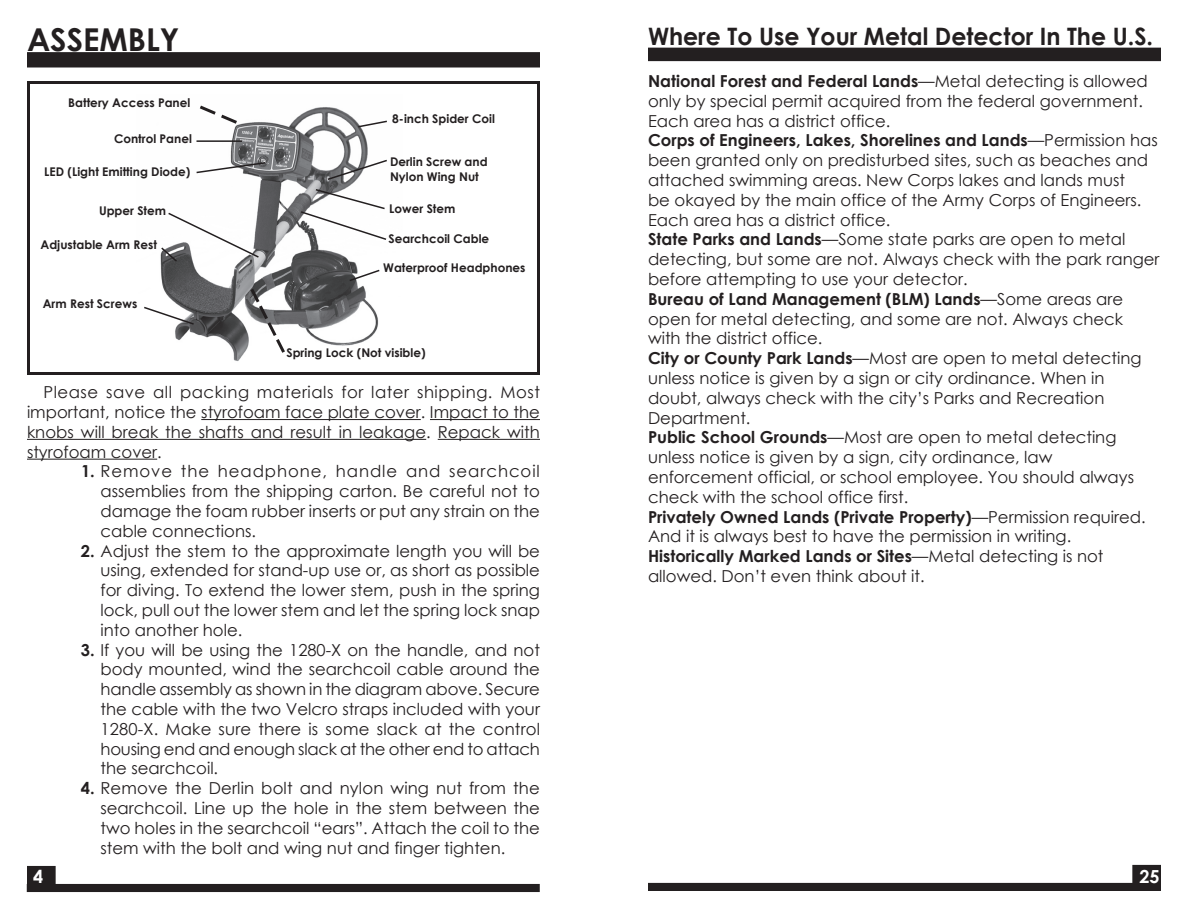
<style>
.page{position:relative;width:1188px;height:918px;background:#fff}
.page>*{position:absolute;margin:0;border:0;box-sizing:border-box;transform-origin:0 0}
.t1{font:700 31.5px "Century Gothic";color:#231f20}
.t2{font:700 24px "Century Gothic";color:#231f20}
.t3{font:700 18px "Century Gothic";color:#fff}
.t4{font:16.5px/19.8px "Century Gothic";color:#231f20;text-align:justify}
.t5{font:700 12px/14.4px "Century Gothic";color:#231f20}
.s1{font-weight:700}
</style>
<div class="page">
<img style="left:160px;top:107px;width:219px;height:254px">
<svg style="left:196px;top:105px;width:44px;height:21px"></svg>
<hr style="left:196px;top:140px;width:46px;height:2px;background:#231f20">
<svg style="left:195px;top:161px;width:72px;height:13px"></svg>
<svg style="left:160px;top:211px;width:100px;height:52px"></svg>
<svg style="left:144px;top:306px;width:51px;height:20px"></svg>
<svg style="left:248px;top:285px;width:40px;height:71px"></svg>
<svg style="left:348px;top:269px;width:32px;height:13px"></svg>
<svg style="left:299px;top:188px;width:88px;height:53px"></svg>
<svg style="left:326px;top:159px;width:61px;height:22px"></svg>
<svg style="left:357px;top:120px;width:30px;height:9px"></svg>
<div style="left:27px;top:52px;width:513px;height:14px;border:2px solid #231f20"></div>
<div style="left:28px;top:867px;width:27px;height:24px;background:#231f20"></div>
<div style="left:27px;top:866px;width:29px;height:25px;border:2px solid #231f20"></div>
<div style="left:28px;top:885px;width:511px;height:6px;background:#231f20"></div>
<div style="left:27px;top:884px;width:513px;height:8px;border:2px solid #231f20"></div>
<div style="left:28px;top:55px;width:511px;height:12px;background:#231f20"></div>
<div style="left:27px;top:54px;width:513px;height:14px;border:2px solid #231f20"></div>
<hr style="left:201px;top:419px;width:220px;height:1px;background:#231f20">
<hr style="left:430px;top:419px;width:110px;height:1px;background:#231f20">
<hr style="left:27px;top:439px;width:399px;height:1px;background:#231f20">
<hr style="left:438px;top:439px;width:102px;height:1px;background:#231f20">
<hr style="left:27px;top:459px;width:130px;height:1px;background:#231f20">
<div style="left:27px;top:81px;width:513px;height:294px;border:3px solid #231f20"></div>
<div style="left:1133px;top:866px;width:27px;height:24px;background:#231f20"></div>
<div style="left:1132px;top:865px;width:29px;height:25px;border:2px solid #231f20"></div>
<div style="left:649px;top:884px;width:511px;height:6px;background:#231f20"></div>
<div style="left:648px;top:883px;width:513px;height:8px;border:2px solid #231f20"></div>
<div style="left:649px;top:48px;width:511px;height:12px;background:#231f20"></div>
<div style="left:648px;top:48px;width:513px;height:13px;border:2px solid #231f20"></div>
<h1 class="t1" style="left:27px;top:19px;width:154px">ASSEMBLY</h1>
<p class="t5" style="left:68px;top:95px;width:124px">Battery Access Panel</p>
<p class="t5" style="left:114px;top:131px;width:79px">Control Panel</p>
<p class="t5" style="left:44px;top:164px;width:148px">LED (Light Emitting Diode)</p>
<p class="t5" style="left:99px;top:203px;width:69px">Upper Stem</p>
<p class="t5" style="left:40px;top:237px;width:118px">Adjustable Arm Rest</p>
<p class="t5" style="left:43px;top:296px;width:96px">Arm Rest Screws</p>
<p class="t5" style="left:392px;top:111px;width:104px">8-inch Spider Coil</p>
<p class="t5" style="left:390px;top:154px;width:99px">Derlin Screw and<br>Nylon Wing Nut</p>
<p class="t5" style="left:389px;top:201px;width:68px">Lower Stem</p>
<p class="t5" style="left:388px;top:231px;width:102px">Searchcoil Cable</p>
<p class="t5" style="left:383px;top:260px;width:144px">Waterproof Headphones</p>
<p class="t5" style="left:286px;top:345px;width:141px">Spring Lock (Not visible)</p>
<p class="t4" style="left:27px;top:382px;width:515px;text-indent:16px">Please save all packing materials for later shipping. Most important, notice the styrofoam face plate cover. Impact to the knobs will break the shafts and result in leakage. Repack with styrofoam cover.</p>
<p class="t4" style="left:100px;top:461px;width:441px;text-indent:-19px"><span class="s1">1.</span> Remove the headphone, handle and searchcoil assemblies from the shipping carton. Be careful not to damage the foam rubber inserts or put any strain on the cable connections.</p>
<p class="t4" style="left:100px;top:540px;width:441px;text-indent:-20px"><span class="s1">2.</span> Adjust the stem to the approximate length you will be using, extended for stand-up use or, as short as possible for diving. To extend the lower stem, push in the spring lock, pull out the lower stem and let the spring lock snap into another hole.</p>
<p class="t4" style="left:100px;top:639px;width:441px;text-indent:-20px"><span class="s1">3.</span> If you will be using the 1280-X on the handle, and not body mounted, wind the searchcoil cable around the handle assembly as shown in the diagram above. Secure the cable with the two Velcro straps included with your 1280-X. Make sure there is some slack at the control housing end and enough slack at the other end to attach the searchcoil.</p>
<p class="t4" style="left:100px;top:778px;width:441px;text-indent:-20px"><span class="s1">4.</span> Remove the Derlin bolt and nylon wing nut from the searchcoil. Line up the hole in the stem between the two holes in the searchcoil “ears”. Attach the coil to the stem with the bolt and wing nut and finger tighten.</p>
<p class="t3" style="left:33px;top:865px;width:12px">4</p>
<h2 class="t2" style="left:648px;top:21px;width:507px">Where To Use Your Metal Detector In The U.S.</h2>
<p class="t4" style="left:648px;top:71px;width:513px;text-align:left"><span class="s1">National Forest and Federal Lands</span>—Metal detecting is allowed only by special permit acquired from the federal government.<br>Each area has a district office.<br><span class="s1">Corps of Engineers, Lakes, Shorelines and Lands</span>—Permission has been granted only on predisturbed sites, such as beaches and attached swimming areas. New Corps lakes and lands must<br>be okayed by the main office of the Army Corps of Engineers.<br>Each area has a district office.<br><span class="s1">State Parks and Lands</span>—Some state parks are open to metal detecting, but some are not. Always check with the park ranger before attempting to use your detector.<br><span class="s1">Bureau of Land Management (BLM) Lands</span>—Some areas are open for metal detecting, and some are not. Always check with the district office.<br><span class="s1">City or County Park Lands</span>—Most are open to metal detecting unless notice is given by a sign or city ordinance. When in doubt, always check with the city’s Parks and Recreation Department.<br><span class="s1">Public School Grounds</span>—Most are open to metal detecting unless notice is given by a sign, city ordinance, law enforcement official, or school employee. You should always check with the school office first.<br><span class="s1">Privately Owned Lands (Private Property)</span>—Permission required.<br>And it is always best to have the permission in writing.<br><span class="s1">Historically Marked Lands or Sites</span>—Metal detecting is not allowed. Don’t even think about it.</p>
<p class="t3" style="left:1139px;top:865px;width:22px">25</p>
</div>
